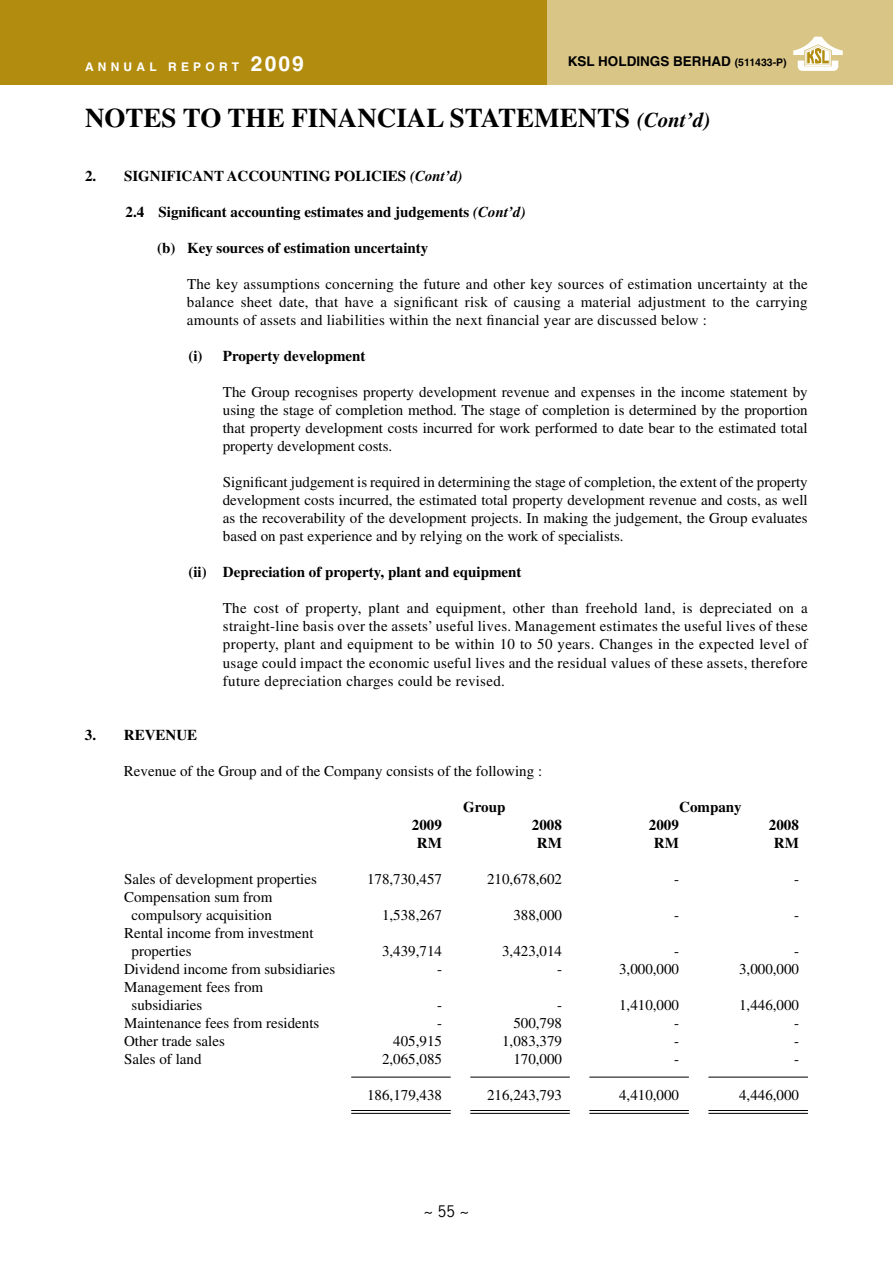
<style>
.page{position:relative;width:893px;height:1263px;background:#fff}
.page>*{position:absolute;margin:0;border:0;box-sizing:border-box;transform-origin:0 0}
.t1{font:700 27px "Times";color:#000}
.t2{font:italic 700 21px "Times";color:#000}
.t3{font:15px/18px "Times";color:#000;text-align:justify}
.t4{font:700 15px "Times";color:#000}
.t5{font:italic 700 15px "Times";color:#000}
.t6{font:15px "News Gothic";color:#000}
.t7{font:700 13.5px "Helvetica";color:#000}
.t8{font:700 12px "Helvetica";letter-spacing:.35em;color:#fff}
.s1{font-size:10.5px}
.s2{font-size:21px}
.s3{font-style:italic}
</style>
<div class="page">
<div style="left:546px;top:0;width:347px;height:84px;background:#d9c687"></div>
<div style="left:0;top:0;width:546px;height:84px;background:#b28c0f"></div>
<svg style="left:793px;top:37px;width:50px;height:34px"></svg>
<hr style="left:708px;top:1110px;width:100px;height:1px;background:#000">
<hr style="left:589px;top:1110px;width:100px;height:1px;background:#000">
<hr style="left:470px;top:1110px;width:100px;height:1px;background:#000">
<hr style="left:351px;top:1110px;width:100px;height:1px;background:#000">
<hr style="left:708px;top:1113px;width:100px;height:1px;background:#000">
<hr style="left:589px;top:1113px;width:100px;height:1px;background:#000">
<hr style="left:470px;top:1113px;width:100px;height:1px;background:#000">
<hr style="left:351px;top:1113px;width:100px;height:1px;background:#000">
<hr style="left:708px;top:1077px;width:100px;height:1px;background:#000">
<hr style="left:589px;top:1077px;width:100px;height:1px;background:#000">
<hr style="left:470px;top:1077px;width:100px;height:1px;background:#000">
<hr style="left:351px;top:1077px;width:100px;height:1px;background:#000">
<p class="t7" style="left:568px;top:53px;width:220px">KSL HOLDINGS BERHAD <span class="s1">(511433-P)</span></p>
<p class="t8" style="left:85px;top:60px;width:220px">ANNUAL REPORT <span class="s2">2009</span></p>
<h1 class="t1" style="left:85px;top:102px;width:38px">Notes</h1>
<h1 class="t1" style="left:183px;top:102px;width:65px">to the</h1>
<h1 class="t1" style="left:291px;top:102px;width:18px">financial</h1>
<h1 class="t1" style="left:450px;top:102px;width:19px">statements</h1>
<h2 class="t2" style="left:637px;top:108px;width:75px">(Cont’d)</h2>
<p class="t4" style="left:85px;top:167px;width:58px">2. Significant</p>
<p class="t4" style="left:227px;top:167px;width:12px">accounting</p>
<p class="t4" style="left:335px;top:167px;width:10px">policies</p>
<p class="t5" style="left:410px;top:168px;width:54px">(Cont’d)</p>
<p class="t4" style="left:126px;top:203px;width:402px">2.4 Significant accounting estimates and judgements <span class="s3">(Cont’d)</span></p>
<p class="t4" style="left:157px;top:239px;width:273px">(b) Key sources of estimation uncertainty</p>
<p class="t3" style="left:187px;top:275px;width:622px">The key assumptions concerning the future and other key sources of estimation uncertainty at the balance sheet date, that have a significant risk of causing a material adjustment to the carrying amounts of assets and liabilities within the next financial year are discussed below :</p>
<p class="t4" style="left:188px;top:347px;width:179px">(i) Property development</p>
<p class="t3" style="left:223px;top:383px;width:586px">The Group recognises property development revenue and expenses in the income statement by using the stage of completion method. The stage of completion is determined by the proportion that property development costs incurred for work performed to date bear to the estimated total property development costs.</p>
<p class="t3" style="left:223px;top:473px;width:586px">Significant judgement is required in determining the stage of completion, the extent of the property development costs incurred, the estimated total property development revenue and costs, as well as the recoverability of the development projects. In making the judgement, the Group evaluates based on past experience and by relying on the work of specialists.</p>
<p class="t4" style="left:188px;top:563px;width:335px">(ii) Depreciation of property, plant and equipment</p>
<p class="t3" style="left:223px;top:599px;width:586px">The cost of property, plant and equipment, other than freehold land, is depreciated on a straight-line basis over the assets’ useful lives. Management estimates the useful lives of these property, plant and equipment to be within 10 to 50 years. Changes in the expected level of usage could impact the economic useful lives and the residual values of these assets, therefore future depreciation charges could be revised.</p>
<p class="t4" style="left:85px;top:725px;width:60px">3. Revenue</p>
<p class="t3" style="left:124px;top:761px;width:420px">Revenue of the Group and of the Company consists of the following :</p>
<p class="t4" style="left:463px;top:797px;width:44px">Group</p>
<p class="t4" style="left:679px;top:797px;width:64px">Company</p>
<p class="t4" style="left:412px;top:815px;width:31px">2009</p>
<p class="t4" style="left:532px;top:815px;width:31px">2008</p>
<p class="t4" style="left:649px;top:815px;width:31px">2009</p>
<p class="t4" style="left:769px;top:815px;width:31px">2008</p>
<p class="t4" style="left:417px;top:833px;width:26px">RM</p>
<p class="t4" style="left:537px;top:833px;width:26px">RM</p>
<p class="t4" style="left:654px;top:833px;width:26px">RM</p>
<p class="t4" style="left:774px;top:833px;width:26px">RM</p>
<p class="t3" style="left:124px;top:869px;width:194px">Sales of development properties</p>
<p class="t3" style="left:367px;top:869px;width:76px">178,730,457</p>
<p class="t3" style="left:487px;top:869px;width:76px">210,678,602</p>
<p class="t3" style="left:674px;top:869px;width:6px">-</p>
<p class="t3" style="left:794px;top:869px;width:6px">-</p>
<p class="t3" style="left:124px;top:887px;width:150px;text-align:center">Compensation sum from compulsory acquisition</p>
<p class="t3" style="left:382px;top:905px;width:61px">1,538,267</p>
<p class="t3" style="left:513px;top:905px;width:50px">388,000</p>
<p class="t3" style="left:674px;top:905px;width:6px">-</p>
<p class="t3" style="left:794px;top:905px;width:6px">-</p>
<p class="t3" style="left:132px;top:923px;width:184px;text-indent:-8px">Rental income from investment properties</p>
<p class="t3" style="left:382px;top:941px;width:61px">3,439,714</p>
<p class="t3" style="left:502px;top:941px;width:61px">3,423,014</p>
<p class="t3" style="left:674px;top:941px;width:6px">-</p>
<p class="t3" style="left:794px;top:941px;width:6px">-</p>
<p class="t3" style="left:124px;top:959px;width:213px">Dividend income from subsidiaries</p>
<p class="t3" style="left:437px;top:959px;width:6px">-</p>
<p class="t3" style="left:557px;top:959px;width:6px">-</p>
<p class="t3" style="left:619px;top:959px;width:61px">3,000,000</p>
<p class="t3" style="left:739px;top:959px;width:61px">3,000,000</p>
<p class="t3" style="left:132px;top:977px;width:133px;text-indent:-8px">Management fees from subsidiaries</p>
<p class="t3" style="left:437px;top:995px;width:6px">-</p>
<p class="t3" style="left:557px;top:995px;width:6px">-</p>
<p class="t3" style="left:619px;top:995px;width:61px">1,410,000</p>
<p class="t3" style="left:739px;top:995px;width:61px">1,446,000</p>
<p class="t3" style="left:124px;top:1013px;width:197px">Maintenance fees from residents</p>
<p class="t3" style="left:437px;top:1013px;width:6px">-</p>
<p class="t3" style="left:513px;top:1013px;width:50px">500,798</p>
<p class="t3" style="left:674px;top:1013px;width:6px">-</p>
<p class="t3" style="left:794px;top:1013px;width:6px">-</p>
<p class="t3" style="left:124px;top:1031px;width:102px">Other trade sales</p>
<p class="t3" style="left:393px;top:1031px;width:50px">405,915</p>
<p class="t3" style="left:502px;top:1031px;width:61px">1,083,379</p>
<p class="t3" style="left:674px;top:1031px;width:6px">-</p>
<p class="t3" style="left:794px;top:1031px;width:6px">-</p>
<p class="t3" style="left:124px;top:1049px;width:79px">Sales of land</p>
<p class="t3" style="left:382px;top:1049px;width:61px">2,065,085</p>
<p class="t3" style="left:513px;top:1049px;width:50px">170,000</p>
<p class="t3" style="left:674px;top:1049px;width:6px">-</p>
<p class="t3" style="left:794px;top:1049px;width:6px">-</p>
<p class="t3" style="left:367px;top:1085px;width:77px">186,179,438</p>
<p class="t3" style="left:487px;top:1085px;width:76px">216,243,793</p>
<p class="t3" style="left:619px;top:1085px;width:61px">4,410,000</p>
<p class="t3" style="left:739px;top:1085px;width:61px">4,446,000</p>
<p class="t6" style="left:424px;top:1202px;width:47px">~ 55 ~</p>
</div>
